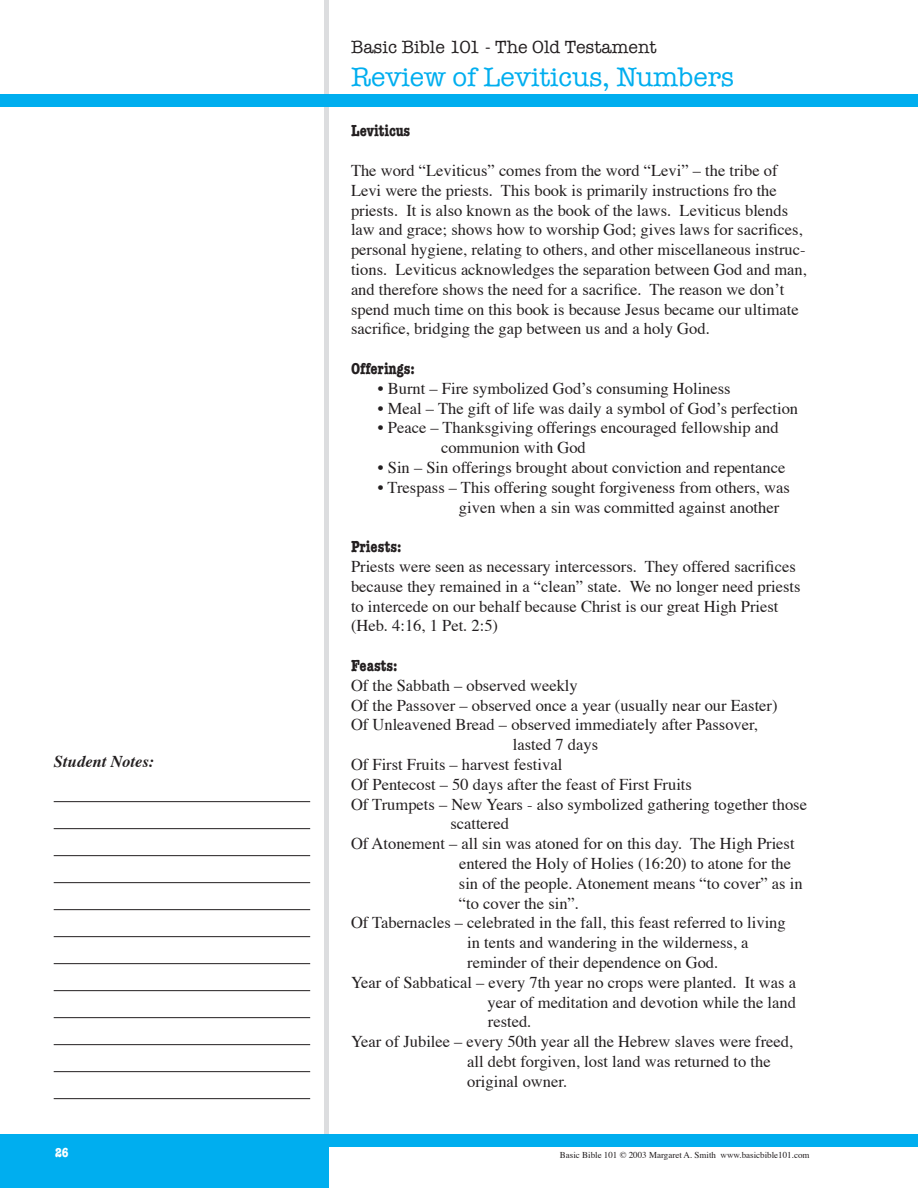
<style>
.page{position:relative;width:918px;height:1188px;background:#fff}
.page>*{position:absolute;margin:0;border:0;box-sizing:border-box;transform-origin:0 0}
.t1{font:27px "American Typewriter";color:#00aeef}
.t2{font:18px "American Typewriter";color:#231f20}
.t3{font:16.5px/19.8px "Times";color:#231f20}
.t4{font:700 condensed 16.5px "American Typewriter";color:#231f20}
.t5{font:italic 700 16.5px "Times";letter-spacing:.01em;color:#231f20}
.Left_page_numbers{font:700 condensed 13.5px "American Typewriter";color:#fff}
.t6{font:9px "Times";color:#231f20}
</style>
<div class="page">
<div style="left:324px;top:0;width:5px;height:1188px;background:#dcdddf"></div>
<div style="left:0;top:95px;width:918px;height:12px;background:#00aeef"></div>
<div style="left:0;top:1134px;width:918px;height:12px;background:#00aeef"></div>
<hr style="left:54px;top:801px;width:256px;height:1px;background:#231f20">
<hr style="left:54px;top:828px;width:256px;height:1px;background:#231f20">
<hr style="left:54px;top:855px;width:256px;height:1px;background:#231f20">
<hr style="left:54px;top:882px;width:256px;height:1px;background:#231f20">
<hr style="left:54px;top:909px;width:256px;height:1px;background:#231f20">
<hr style="left:54px;top:936px;width:256px;height:1px;background:#231f20">
<hr style="left:54px;top:963px;width:256px;height:1px;background:#231f20">
<hr style="left:54px;top:990px;width:256px;height:1px;background:#231f20">
<hr style="left:54px;top:1017px;width:256px;height:1px;background:#231f20">
<hr style="left:54px;top:1044px;width:256px;height:1px;background:#231f20">
<hr style="left:54px;top:1071px;width:256px;height:1px;background:#231f20">
<hr style="left:54px;top:1098px;width:256px;height:1px;background:#231f20">
<div style="left:0;top:1145px;width:328px;height:43px;background:#00aeef"></div>
<p class="t5" style="left:54px;top:751px;width:102px">Student Notes:</p>
<p class="t2" style="left:351px;top:37px;width:307px">Basic Bible 101 - The Old Testament</p>
<p class="t1" style="left:351px;top:61px;width:385px">Review of Leviticus, Numbers</p>
<p class="t4" style="left:351px;top:121px;width:61px">Leviticus</p>
<p class="t3" style="left:351px;top:161px;width:457px">The word “Leviticus” comes from the word “Levi” – the tribe of Levi were the priests. This book is primarily instructions fro the priests. It is also known as the book of the laws. Leviticus blends law and grace; shows how to worship God; gives laws for sacrifices, personal hygiene, relating to others, and other miscellaneous instruc&shy;tions. Leviticus acknowledges the separation between God and man, and therefore shows the need for a sacrifice. The reason we don’t spend much time on this book is because Jesus became our ultimate sacrifice, bridging the gap between us and a holy God.</p>
<p class="t4" style="left:351px;top:359px;width:65px">Offerings:</p>
<p class="t3" style="left:378px;top:379px;width:354px">• Burnt – Fire symbolized God’s consuming Holiness</p>
<p class="t3" style="left:378px;top:399px;width:422px">• Meal – The gift of life was daily a symbol of God’s perfection</p>
<p class="t3" style="left:441px;top:419px;width:339px;text-indent:-63px">• Peace – Thanksgiving offerings encouraged fellowship and communion with God</p>
<p class="t3" style="left:378px;top:458px;width:409px">• Sin – Sin offerings brought about conviction and repentance</p>
<p class="t3" style="left:459px;top:478px;width:332px;text-indent:-81px">• Trespass – This offering sought forgiveness from others, was given when a sin was committed against another</p>
<p class="t4" style="left:351px;top:537px;width:52px">Priests:</p>
<p class="t3" style="left:351px;top:557px;width:451px">Priests were seen as necessary intercessors. They offered sacrifices because they remained in a “clean” state. We no longer need priests to intercede on our behalf because Christ is our great High Priest (Heb. 4:16, 1 Pet. 2:5)</p>
<p class="t4" style="left:351px;top:656px;width:48px">Feasts:</p>
<p class="t3" style="left:351px;top:676px;width:228px">Of the Sabbath – observed weekly</p>
<p class="t3" style="left:351px;top:696px;width:428px">Of the Passover – observed once a year (usually near our Easter)</p>
<p class="t3" style="left:351px;top:716px;width:409px">Of Unleavened Bread – observed immediately after Passover,</p>
<p class="t3" style="left:513px;top:736px;width:87px">lasted 7 days</p>
<p class="t3" style="left:351px;top:755px;width:213px">Of First Fruits – harvest festival</p>
<p class="t3" style="left:351px;top:775px;width:342px">Of Pentecost – 50 days after the feast of First Fruits</p>
<p class="t3" style="left:450px;top:795px;width:358px;text-indent:-99px">Of Trumpets – New Years - also symbolized gathering together those scattered</p>
<p class="t3" style="left:459px;top:835px;width:345px;text-indent:-108px">Of Atonement – all sin was atoned for on this day. The High Priest entered the Holy of Holies (16:20) to atone for the sin of the people. Atonement means “to cover” as in “to cover the sin”.</p>
<p class="t3" style="left:351px;top:914px;width:436px">Of Tabernacles – celebrated in the fall, this feast referred to living</p>
<p class="t3" style="left:467px;top:934px;width:283px">in tents and wandering in the wilderness, a</p>
<p class="t3" style="left:467px;top:953px;width:253px">reminder of their dependence on God.</p>
<p class="t3" style="left:351px;top:973px;width:447px;text-align:right">Year of Sabbatical – every 7th year no crops were planted. It was a year of meditation and devotion while the land</p>
<p class="t3" style="left:488px;top:1013px;width:45px">rested.</p>
<p class="t3" style="left:467px;top:1033px;width:328px;text-indent:-116px">Year of Jubilee – every 50th year all the Hebrew slaves were freed, all debt forgiven, lost land was returned to the</p>
<p class="t3" style="left:467px;top:1072px;width:101px">original owner.</p>
<p class="Left_page_numbers" style="left:55px;top:1144px;width:15px">26</p>
<p class="t6" style="left:560px;top:1149px;width:251px">Basic Bible 101 © 2003 Margaret A. Smith www.basicbible101.com</p>
</div>
